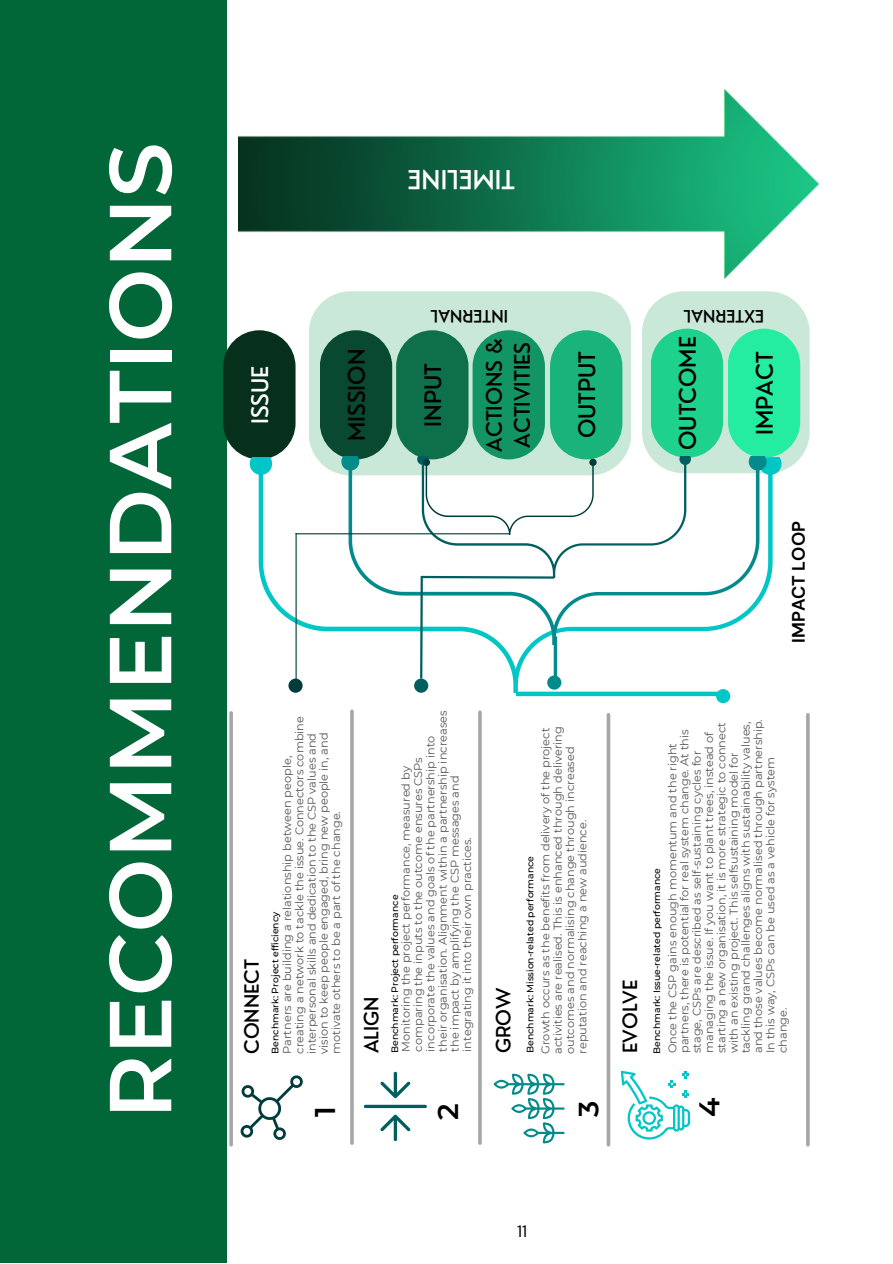
<style>
.page{position:relative;width:893px;height:1264px;background:#fff}
.page>*{position:absolute;margin:0;border:0;box-sizing:border-box;transform-origin:0 0}
.t1{font:600 87.6px "Montserrat";color:#fff}
.t2{font:600 28.5px "Montserrat";color:#000}
.t3{font:600 27.75px "Montserrat";color:#000}
.t4{font:500 25.65px "Nourd";color:#fff}
.t5{font:500 22.2px "Nourd";color:#000}
.t6{font:500 22.2px "Nourd";color:#fff}
.t7{font:500 20.7px/28px "Nourd";color:#000}
.t8{font:500 19.2px "Nourd";color:#000}
.t9{font:700 18px "DM Sans";color:#000}
.t10{font:500 16.65px "Nourd";color:#000}
.t11{font:16.5px "DM Sans";color:#070404}
.t12{font:11.25px/12.3px "Montserrat";color:#545454}
.t13{font:500 9.3px "Montserrat";color:#000}
</style>
<div class="page">
<hr style="left:350px;top:711px;width:4px;height:432px;background:#adadad">
<hr style="left:478px;top:712px;width:3px;height:431px;background:#a6a6a6">
<svg style="left:606px;top:714px;width:4px;height:430px;fill:#a6a6a6"></svg>
<svg style="left:229px;top:713px;width:4px;height:431px;fill:#a8a8a8"></svg>
<svg style="left:240px;top:1075px;width:63px;height:64px"></svg>
<svg style="left:364px;top:1071px;width:63px;height:70px"></svg>
<svg style="left:493px;top:1073px;width:71px;height:70px"></svg>
<svg style="left:620px;top:1070px;width:70px;height:70px"></svg>
<hr style="left:806px;top:714px;width:3px;height:430px;background:#a6a6a6">
<div style="left:0;top:0;width:227px;height:1262px;background:#026738"></div>
<img style="left:238px;top:89px;width:580px;height:189px">
<div style="left:223px;top:330px;width:72px;height:129px;background:#06301c;border-radius:36px"></div>
<div style="left:642px;top:291px;width:167px;height:182px;background:#c9e8d7;border-radius:42px"></div>
<svg style="left:250px;top:457px;width:531px;height:235px"></svg>
<div style="left:309px;top:291px;width:321px;height:184px;background:#c9e8d7;border-radius:42px"></div>
<div style="left:320px;top:330px;width:72px;height:129px;background:#094931;border-radius:36px"></div>
<div style="left:396px;top:330px;width:72px;height:129px;background:#0e704b;border-radius:36px"></div>
<div style="left:472px;top:330px;width:73px;height:129px;background:#139463;border-radius:36px"></div>
<div style="left:550px;top:330px;width:72px;height:129px;background:#18b479;border-radius:36px"></div>
<div style="left:650px;top:329px;width:73px;height:129px;background:#1ed18d;border-radius:36px"></div>
<div style="left:727px;top:329px;width:73px;height:129px;background:#24eda1;border-radius:36px"></div>
<svg style="left:341px;top:456px;width:425px;height:188px"></svg>
<hr style="left:295px;top:533px;width:214px;height:1px;background:#023b3b">
<hr style="left:295px;top:533px;width:1px;height:149px;background:#023b3b">
<div style="left:288px;top:678px;width:14px;height:14px;background:#023b3b;border-radius:50%"></div>
<svg style="left:417px;top:456px;width:274px;height:225px"></svg>
<div style="left:414px;top:678px;width:14px;height:14px;background:#005e5e;border-radius:50%"></div>
<svg style="left:553px;top:636px;width:4px;height:39px"></svg>
<div style="left:547px;top:675px;width:14px;height:14px;background:#038b8b;border-radius:50%"></div>
<div style="left:516px;top:691px;width:206px;height:5px;background:#01c6c6"></div>
<div style="left:716px;top:689px;width:14px;height:14px;background:#01c6c6;border-radius:50%"></div>
<h1 class="t1" style="left:86px;top:1119px;width:978px;rotate:-90deg">RECOMMENDATIONS</h1>
<h3 class="t4" style="left:514px;top:195px;width:109px;rotate:-180deg">MI T NI LE E</h3>
<h3 class="t6" style="left:246px;top:424px;width:60px;rotate:-90deg">ISSUE</h3>
<h3 class="t5" style="left:342px;top:441px;width:94px;rotate:-90deg">MISSION</h3>
<h3 class="t10" style="left:508px;top:327px;width:79px;rotate:-180deg">NI RET N A L</h3>
<h3 class="t10" style="left:764px;top:327px;width:82px;rotate:-180deg">XE RET N A L</h3>
<h3 class="t5" style="left:419px;top:426px;width:65px;rotate:-90deg">INPUT</h3>
<h3 class="t7" style="left:480px;top:452px;width:115px;rotate:-90deg">ACTIONS &amp;<br>ACTIVITIES</h3>
<h3 class="t5" style="left:572px;top:438px;width:88px;rotate:-90deg">OUTPUT</h3>
<h3 class="t5" style="left:673px;top:450px;width:115px;rotate:-90deg">OUTCOME</h3>
<h3 class="t5" style="left:750px;top:435px;width:85px;rotate:-90deg">IMPACT</h3>
<h3 class="t8" style="left:239px;top:1053px;width:96px;rotate:-90deg">CONNECT</h3>
<p class="t12" style="left:281px;top:1053px;width:339px;rotate:-90deg">Partners are building a relationship between people, creating a network to tackle the issue. Connectors combine interpersonal skills and dedication to the CSP values and vision to keep people engaged, bring new people in, and motivate others to be a part of the change.</p>
<p class="t13" style="left:269px;top:1053px;width:144px;rotate:-90deg">Benchmark: Project efficiency</p>
<h3 class="t8" style="left:359px;top:1053px;width:58px;rotate:-90deg">ALIGN</h3>
<p class="t12" style="left:399px;top:1051px;width:342px;rotate:-90deg">Monitoring the project performance, measured by comparing the inputs to the outcome ensures CSPs incorporate the values and goals of the partnership into their organisation. Alignment within a partnership increases the impact by amplifying the CSP messages and integrating it into their own practices.</p>
<p class="t13" style="left:389px;top:1053px;width:160px;rotate:-90deg">Benchmark: Project performance</p>
<h3 class="t8" style="left:491px;top:1053px;width:67px;rotate:-90deg">GROW</h3>
<p class="t12" style="left:539px;top:1053px;width:329px;rotate:-90deg">Growth occurs as the benefits from delivery of the project activities are realised. This is enhanced through delivering outcomes and normalising change through increased reputation and reaching a new audience.</p>
<p class="t13" style="left:524px;top:1053px;width:199px;rotate:-90deg">Benchmark: Mission-related performance</p>
<h3 class="t9" style="left:786px;top:643px;width:123px;rotate:-90deg">IMPACT LOOP</h3>
<h3 class="t8" style="left:618px;top:1052px;width:75px;rotate:-90deg">EVOLVE</h3>
<p class="t12" style="left:666px;top:1053px;width:335px;rotate:-90deg">Once the CSP gains enough momentum and the right partners, there is potential for real system change. At this stage, CSPs are described as self-sustaining cycles for managing the issue. If you want to plant trees, instead of starting a new organisation, it is more strategic to connect with an existing project. This selfsustaining model for tackling grand challenges aligns with sustainability values, and those values become normalised through partnership.<br>In this way, CSPs can be used as a vehicle for system change.</p>
<p class="t13" style="left:651px;top:1053px;width:187px;rotate:-90deg">Benchmark: Issue-related performance</p>
<h2 class="t2" style="left:307px;top:1117px;width:12px;rotate:-90deg">1</h2>
<h2 class="t2" style="left:430px;top:1120px;width:18px;rotate:-90deg">2</h2>
<h3 class="t3" style="left:571px;top:1116px;width:18px;rotate:-90deg">3</h3>
<h2 class="t2" style="left:691px;top:1117px;width:21px;rotate:-90deg">4</h2>
<h3 class="t11" style="left:517px;top:1220px;width:11px">11</h3>
</div>
